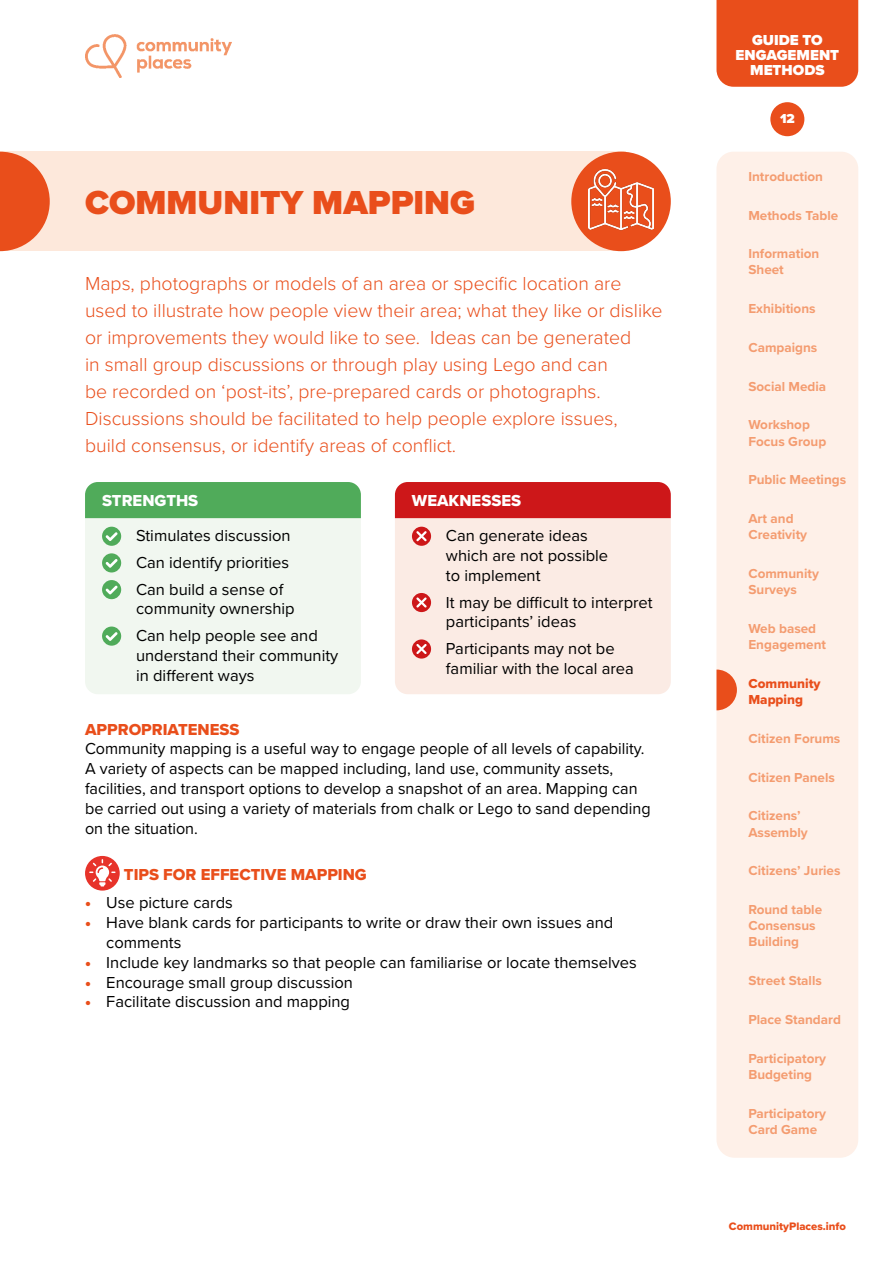
<style>
.page{position:relative;width:893px;height:1263px;background:#fff}
.page>*{position:absolute;margin:0;border:0;box-sizing:border-box;transform-origin:0 0}
.t1{font:900 34.5px "Proxima Nova";color:#e94e1b}
.Leadin{font:300 19.5px/27px "Proxima Nova";color:#e94e1b}
.Body{font:16.5px/19.8px "Proxima Nova";color:#000}
.Bullets{font:16.5px/19.8px "Proxima Nova";color:#000}
.t2{font:16.5px "Proxima Nova Extrabld";color:#e94e1b}
.t3{font:16.5px "Proxima Nova Extrabld";color:#fff}
.t4{font:900 15px/15px "Proxima Nova";color:#fff;text-align:center}
.t5{font:700 13.5px/16.2px "Proxima Nova";color:#f49c70}
.t6{font:13.5px/16.2px "Proxima Nova Extrabld";color:#e94e1b}
.t7{font:900 13.5px "Proxima Nova";color:#fff}
.t8{font:11.25px "Proxima Nova Extrabld";color:#e94e1b}
.s1{font-weight:900;color:#e94e1b}
</style>
<div class="page">
<div style="left:85px;top:518px;width:276px;height:176px;background:#f1f7f0"></div>
<div style="left:85px;top:482px;width:276px;height:36px;background:#50ab5a"></div>
<div style="left:395px;top:518px;width:276px;height:176px;background:#fbebe4"></div>
<div style="left:395px;top:482px;width:276px;height:36px;background:#cd1719"></div>
<div style="left:0;top:152px;width:625px;height:99px;background:#fde8db"></div>
<div style="left:716px;top:152px;width:142px;height:1006px;background:#fef0e8;border-radius:18px"></div>
<div style="left:716px;top:0;width:142px;height:87px;background:#e94e1b"></div>
<svg style="left:716px;top:669px;width:21px;height:41px"></svg>
<div style="left:770px;top:102px;width:34px;height:34px;background:#e94e1b;border-radius:50%"></div>
<div style="left:102px;top:527px;width:19px;height:19px;background:#50ab5a;border-radius:50%"></div>
<svg style="left:106px;top:532px;width:12px;height:9px"></svg>
<div style="left:102px;top:553px;width:19px;height:19px;background:#50ab5a;border-radius:50%"></div>
<svg style="left:106px;top:559px;width:12px;height:9px"></svg>
<div style="left:102px;top:580px;width:19px;height:19px;background:#50ab5a;border-radius:50%"></div>
<svg style="left:106px;top:586px;width:12px;height:8px"></svg>
<div style="left:102px;top:626px;width:19px;height:20px;background:#50ab5a;border-radius:50%"></div>
<svg style="left:106px;top:632px;width:12px;height:9px"></svg>
<div style="left:412px;top:527px;width:19px;height:19px;background:#cd1719;border-radius:50%"></div>
<svg style="left:416px;top:531px;width:11px;height:10px"></svg>
<div style="left:412px;top:593px;width:19px;height:19px;background:#cd1719;border-radius:50%"></div>
<svg style="left:416px;top:597px;width:11px;height:11px"></svg>
<div style="left:412px;top:639px;width:19px;height:20px;background:#cd1719;border-radius:50%"></div>
<svg style="left:416px;top:644px;width:11px;height:10px"></svg>
<svg style="left:85px;top:856px;width:35px;height:35px"></svg>
<svg style="left:0;top:152px;width:50px;height:99px"></svg>
<div style="left:571px;top:152px;width:100px;height:99px;background:#e94e1b;border-radius:50%"></div>
<img style="left:588px;top:168px;width:66px;height:63px">
<img style="left:85px;top:34px;width:146px;height:44px">
<p class="t1" style="left:85px;top:177px;width:392px">COMMUNITY MAPPING</p>
<p class="Leadin" style="left:85px;top:269px;width:579px">Maps, photographs or models of an area or specific location are used to illustrate how people view their area; what they like or dislike or improvements they would like to see. Ideas can be generated<br>in small group discussions or through play using Lego and can<br>be recorded on ‘post-its’, pre-prepared cards or photographs.<br>Discussions should be facilitated to help people explore issues, build consensus, or identify areas of conflict.</p>
<p class="t3" style="left:102px;top:488px;width:98px">STRENGTHS</p>
<p class="Body" style="left:136px;top:525px;width:156px">Stimulates discussion</p>
<p class="Body" style="left:136px;top:552px;width:155px">Can identify priorities</p>
<p class="Body" style="left:136px;top:578px;width:160px">Can build a sense of community ownership</p>
<p class="Body" style="left:136px;top:625px;width:204px">Can help people see and understand their community in different ways</p>
<p class="t3" style="left:412px;top:488px;width:111px">WEAKNESSES</p>
<p class="Body" style="left:446px;top:525px;width:164px">Can generate ideas which are not possible to implement</p>
<p class="Body" style="left:446px;top:591px;width:208px">It may be difficult to interpret participants’ ideas</p>
<p class="Body" style="left:446px;top:638px;width:189px">Participants may not be familiar with the local area</p>
<p class="t2" style="left:85px;top:717px;width:156px">APPROPRIATENESS</p>
<p class="Body" style="left:85px;top:738px;width:567px">Community mapping is a useful way to engage people of all levels of capability.<br>A variety of aspects can be mapped including, land use, community assets, facilities, and transport options to develop a snapshot of an area. Mapping can be carried out using a variety of materials from chalk or Lego to sand depending on the situation.</p>
<p class="t2" style="left:124px;top:862px;width:244px">TIPS FOR EFFECTIVE MAPPING</p>
<p class="Bullets" style="left:85px;top:892px;width:149px"><span class="s1">•</span> Use picture cards</p>
<p class="Bullets" style="left:106px;top:912px;width:508px;text-indent:-21px"><span class="s1">•</span> Have blank cards for participants to write or draw their own issues and comments</p>
<p class="Bullets" style="left:85px;top:952px;width:553px"><span class="s1">•</span> Include key landmarks so that people can familiarise or locate themselves</p>
<p class="Bullets" style="left:85px;top:971px;width:269px"><span class="s1">•</span> Encourage small group discussion</p>
<p class="Bullets" style="left:85px;top:991px;width:267px"><span class="s1">•</span> Facilitate discussion and mapping</p>
<p class="t4" style="left:736px;top:33px;width:105px">GUIDE TO<br>ENGAGEMENT<br>METHODS</p>
<p class="t7" style="left:780px;top:109px;width:16px">12</p>
<p class="t5" style="left:748px;top:168px;width:76px">Introduction</p>
<p class="t5" style="left:748px;top:207px;width:91px">Methods Table</p>
<p class="t5" style="left:748px;top:245px;width:72px">Information<br>Sheet</p>
<p class="t5" style="left:748px;top:300px;width:69px">Exhibitions</p>
<p class="t5" style="left:748px;top:339px;width:70px">Campaigns</p>
<p class="t5" style="left:748px;top:378px;width:79px">Social Media</p>
<p class="t5" style="left:748px;top:416px;width:79px">Workshop<br>Focus Group</p>
<p class="t5" style="left:748px;top:471px;width:99px">Public Meetings</p>
<p class="t5" style="left:748px;top:510px;width:60px">Art and<br>Creativity</p>
<p class="t5" style="left:748px;top:565px;width:72px">Community<br>Surveys</p>
<p class="t5" style="left:748px;top:620px;width:79px">Web based<br>Engagement</p>
<p class="t6" style="left:748px;top:675px;width:74px">Community<br>Mapping</p>
<p class="t5" style="left:748px;top:730px;width:93px">Citizen Forums</p>
<p class="t5" style="left:748px;top:769px;width:88px">Citizen Panels</p>
<p class="t5" style="left:748px;top:807px;width:61px">Citizens’<br>Assembly</p>
<p class="t5" style="left:748px;top:862px;width:94px">Citizens’ Juries</p>
<p class="t5" style="left:748px;top:901px;width:75px">Round table<br>Consensus<br>Building</p>
<p class="t5" style="left:748px;top:972px;width:75px">Street Stalls</p>
<p class="t5" style="left:748px;top:1011px;width:94px">Place Standard</p>
<p class="t5" style="left:748px;top:1050px;width:79px">Participatory<br>Budgeting</p>
<p class="t5" style="left:748px;top:1105px;width:79px">Participatory<br>Card Game</p>
<p class="t8" style="left:729px;top:1218px;width:118px">CommunityPlaces.info</p>
</div>
